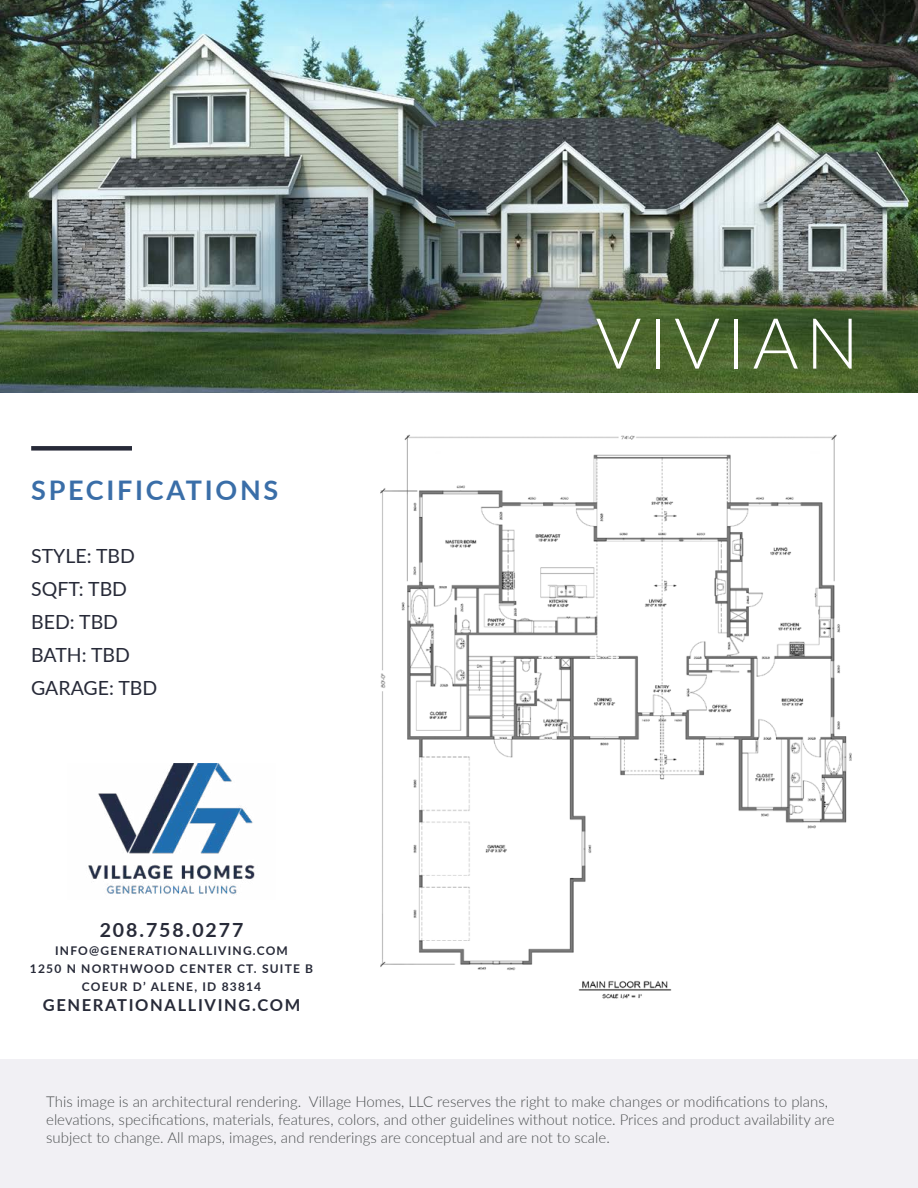
<style>
.page{position:relative;width:918px;height:1188px;background:#fff}
.page>*{position:absolute;margin:0;border:0;box-sizing:border-box;transform-origin:0 0}
.t1{font:300 70.5px "Lato";letter-spacing:.1em;color:#fff}
.t2{font:700 27px "Lato";letter-spacing:.1em;color:#3a6ea8}
.t3{font:19.5px/33px "Lato";color:#272a38}
.t4{font:700 19.5px "Lato";letter-spacing:.1em;color:#272a38}
.t5{font:700 16.5px "Lato";letter-spacing:.1em;color:#272a38}
.t6{font:300 15px/18px "Lato";color:#4e5152}
.t7{font:700 12px/18px "Lato";letter-spacing:.1em;color:#272a38;text-align:center}
</style>
<div class="page">
<img style="left:0;top:0;width:918px;height:393px">
<div style="left:0;top:1059px;width:918px;height:129px;background:#f1f0f4"></div>
<div style="left:31px;top:446px;width:101px;height:5px;background:#272a38"></div>
<img style="left:88px;top:764px;width:167px;height:131px">
<img style="left:380px;top:434px;width:472px;height:565px">
<h2 class="t2" style="left:31px;top:470px;width:249px">SPECIFICATIONS</h2>
<h3 class="t3" style="left:31px;top:539px;width:128px">STYLE: TBD<br>SQFT: TBD<br>BED: TBD<br>BATH: TBD<br>GARAGE: TBD</h3>
<h3 class="t4" style="left:100px;top:915px;width:145px">208.758.0277</h3>
<p class="t7" style="left:30px;top:941px;width:285px">INFO@GENERATIONALLIVING.COM<br>1250 N NORTHWOOD CENTER CT. SUITE B<br>COEUR D’ ALENE, ID 83814</p>
<p class="t5" style="left:43px;top:992px;width:259px">GENERATIONALLIVING.COM</p>
<h1 class="t1" style="left:595px;top:294px;width:265px">VIVIAN</h1>
<p class="t6" style="left:46px;top:1092px;width:790px">This image is an architectural rendering. Village Homes, LLC reserves the right to make changes or modifications to plans, elevations, specifications, materials, features, colors, and other guidelines without notice. Prices and product availability are subject to change. All maps, images, and renderings are conceptual and are not to scale.</p>
</div>
